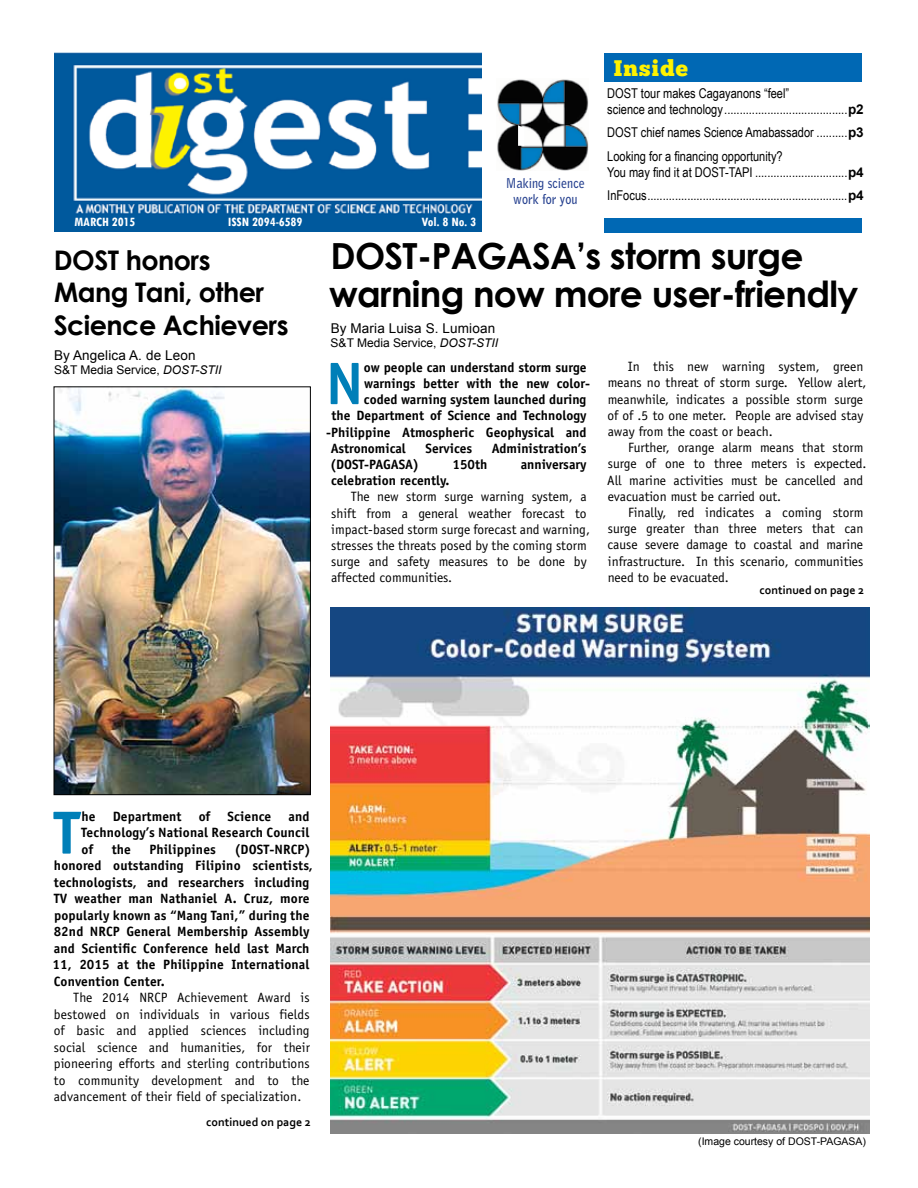
<style>
.page{position:relative;width:918px;height:1188px;background:#fff}
.page>*{position:absolute;margin:0;border:0;box-sizing:border-box;transform-origin:0 0}
.t1{font:700 61.05px "Officina Sans";color:#007fb8}
.t2{font:700 60.15px "Officina Sans";color:#007fb8}
.t3{font:700 36px/37.5px "Century Gothic";letter-spacing:-.02em;color:#000}
.t4{font:700 27px/32.4px "Century Gothic";letter-spacing:-.02em;color:#000}
.t5{font:22.5px "Chunk Five";letter-spacing:.05em;color:#fff200}
.t6{font:13.5px/16.2px "Officina Sans";color:#000}
.t7{font:700 13.5px/16.5px "Officina Sans";letter-spacing:.01em;color:#000;text-align:justify}
.t8{font:13.5px/23.2px "Arial Narrow";color:#000}
.t9{font:13.5px "Arial";letter-spacing:.01em;color:#000}
.t10{font:700 condensed 13.5px "Tw Cen";color:#fff}
.t11{font:700 13.5px/16.2px "Bell Gothic Std";color:#25408f;text-align:center;scale:.9 1}
.t12{font:700 13.5px "Officina Sans";letter-spacing:-.01em;color:#000}
.t13{font:12px "Arial";color:#000}
.t14{font:700 12px "Corbel";color:#000}
.t15{font:10.5px "Arial";color:#000}
.s1{font-family:"Arial";font-weight:700}
.s2{font-style:italic}
</style>
<div class="page">
<div style="left:54px;top:213px;width:427px;height:18px;background:#00599d"></div>
<div style="left:604px;top:218px;width:258px;height:15px;background:#0068b4"></div>
<div style="left:604px;top:53px;width:258px;height:28px;background:#0068b4"></div>
<img style="left:54px;top:53px;width:428px;height:161px">
<img style="left:497px;top:79px;width:92px;height:92px">
<svg style="left:518px;top:125px;width:6px;height:21px"></svg>
<img style="left:56px;top:389px;width:253px;height:404px">
<div style="left:54px;top:387px;width:257px;height:408px;border:1px solid #000"></div>
<img style="left:331px;top:608px;width:539px;height:526px">
<p class="t10" style="left:75px;top:213px;width:62px">MARCH 2015</p>
<p class="t10" style="left:228px;top:213px;width:76px">ISSN 2094-6589</p>
<p class="t10" style="left:421px;top:213px;width:56px">Vol. 8 No. 3</p>
<p class="t11" style="left:506px;top:175px;width:89px">Making science work for you</p>
<h3 class="t5" style="left:614px;top:55px;width:76px">Inside</h3>
<p class="t8" style="left:607px;top:84px;width:258px;line-height:16.5px">DOST tour makes Cagayanons “feel”<br>science and technology........................................<span class="s1">p2</span></p>
<p class="t8" style="left:607px;top:120px;width:258px">DOST chief names Science Amabassador ..........<span class="s1">p3<br></span>Looking for a financing opportunity?</p>
<p class="t8" style="left:607px;top:160px;width:258px">You may find it at DOST-TAPI ..............................<span class="s1">p4<br></span>InFocus.................................................................<span class="s1">p4</span></p>
<h3 class="t4" style="left:54px;top:243px;width:236px">DOST honors<br>Mang Tani, other<br>Science Achievers</h3>
<p class="t9" style="left:54px;top:346px;width:143px">By Angelica A. de Leon</p>
<p class="t13" style="left:54px;top:362px;width:169px">S&amp;T Media Service, <span class="s2">DOST-STII</span></p>
<h3 class="t3" style="left:329px;top:236px;width:531px">DOST-PAGASA’s storm surge warning now more user-friendly</h3>
<p class="t9" style="left:331px;top:319px;width:166px">By Maria Luisa S. Lumioan</p>
<p class="t13" style="left:331px;top:335px;width:169px">S&amp;T Media Service, <span class="s2">DOST-STII</span></p>
<h2 class="t2" style="left:326px;top:346px;width:39px">N</h2>
<p class="t7" style="left:364px;top:359px;width:224px">ow people can understand storm surge</p>
<p class="t7" style="left:364px;top:375px;width:227px">warnings better with the new color-</p>
<p class="t7" style="left:364px;top:391px;width:224px">coded warning system launched during</p>
<p class="t7" style="left:331px;top:407px;width:257px">the Department of Science and Technology</p>
<p class="t7" style="left:326px;top:424px;width:262px">-Philippine Atmospheric Geophysical and</p>
<p class="t7" style="left:331px;top:440px;width:77px">Astronomical</p>
<p class="t7" style="left:426px;top:440px;width:48px">Services</p>
<p class="t7" style="left:492px;top:440px;width:96px">Administration’s</p>
<p class="t12" style="left:330px;top:456px;width:91px">(DOST-PAGASA)</p>
<p class="t7" style="left:453px;top:456px;width:36px">150th</p>
<p class="t7" style="left:521px;top:456px;width:68px">anniversary</p>
<p class="t7" style="left:331px;top:472px;width:120px">celebration recently.</p>
<p class="t6" style="left:331px;top:489px;width:261px;text-indent:20px">The new storm surge warning system, a shift from a general weather forecast to impact-based storm surge forecast and warning, stresses the threats posed by the coming storm surge and safety measures to be done by affected communities.</p>
<p class="t6" style="left:608px;top:359px;width:261px;text-indent:20px">In this new warning system, green means no threat of storm surge. Yellow alert, meanwhile, indicates a possible storm surge of of .5 to one meter. People are advised stay away from the coast or beach.</p>
<p class="t6" style="left:607px;top:440px;width:261px;text-indent:21px">Further, orange alarm means that storm surge of one to three meters is expected.<br>All marine activities must be cancelled and evacuation must be carried out.</p>
<p class="t6" style="left:608px;top:504px;width:257px;text-align:justify;text-indent:21px">Finally, red indicates a coming storm surge greater than three meters that can cause severe damage to coastal and marine infrastructure. In this scenario, communities need to be evacuated.</p>
<p class="t14" style="left:760px;top:583px;width:106px">continued on page 2</p>
<h1 class="t1" style="left:53px;top:795px;width:29px">T</h1>
<p class="t7" style="left:82px;top:808px;width:16px">he</p>
<p class="t7" style="left:113px;top:808px;width:70px">Department</p>
<p class="t7" style="left:199px;top:808px;width:13px">of</p>
<p class="t7" style="left:228px;top:808px;width:45px">Science</p>
<p class="t7" style="left:81px;top:808px;width:230px;text-indent:207px">and Technology’s National Research Council of</p>
<p class="t7" style="left:53px;top:841px;width:262px;text-align:left;text-indent:182px">(DOST-NRCP) honored outstanding Filipino scientists, technologists, and researchers including TV weather man Nathaniel A. Cruz, more popularly known as “Mang Tani,” during the 82nd NRCP General Membership Assembly and Scientific Conference held last March 11, 2015 at the Philippine International Convention Center.</p>
<p class="t6" style="left:54px;top:989px;width:258px;text-align:justify;text-indent:20px">The 2014 NRCP Achievement Award is bestowed on individuals in various fields of basic and applied sciences including social science and humanities, for their pioneering efforts and sterling contributions to community development and to the advancement of their field of specialization.</p>
<p class="t7" style="left:112px;top:841px;width:21px">the</p>
<p class="t7" style="left:149px;top:841px;width:68px">Philippines</p>
<p class="t14" style="left:206px;top:1114px;width:106px">continued on page 2</p>
<p class="t15" style="left:698px;top:1135px;width:169px">(Image courtesy of DOST-PAGASA)</p>
</div>
